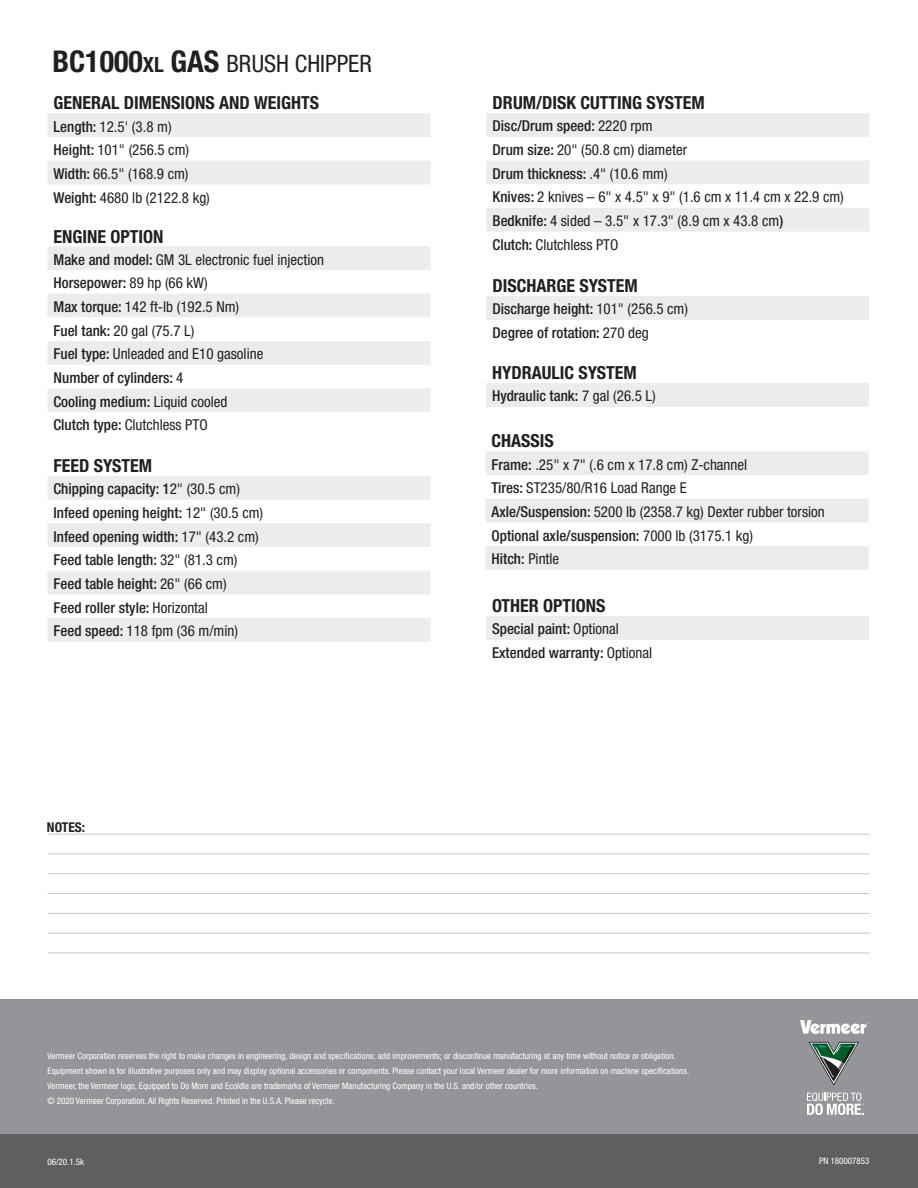
<style>
.page{position:relative;width:918px;height:1188px;background:#fff}
.page>*{position:absolute;margin:0;border:0;box-sizing:border-box;transform-origin:0 0}
.t1{font:condensed 24px "Helvetica Neue";color:#231f20}
.t2{font:700 condensed 18px "Helvetica Neue";color:#231f20}
.t3{font:condensed 15px/23.7px "Helvetica Neue";color:#231f20}
.t4{font:500 condensed 15px/23.7px "Helvetica Neue";color:#231f20}
.t5{font:700 condensed 13.5px "Helvetica Neue";color:#231f20}
.t6{font:condensed 9px/15px "Helvetica Neue";color:#fff}
.s1{font-weight:700;font-size:30px}
.s2{font-weight:700;font-size:21px}
.s3{font-weight:500}
.s4{font-weight:400}
</style>
<div class="page">
<div style="left:0;top:999px;width:918px;height:151px;background:#939598"></div>
<svg style="left:800px;top:1020px;width:68px;height:14px"></svg>
<svg style="left:807px;top:1092px;width:57px;height:23px"></svg>
<svg style="left:809px;top:1042px;width:50px;height:44px"></svg>
<div style="left:0;top:1134px;width:918px;height:54px;background:#5f5f62"></div>
<svg style="left:48px;top:246px;width:382px;height:166px;fill:#ececee"></svg>
<svg style="left:48px;top:476px;width:382px;height:166px;fill:#ececee"></svg>
<div style="left:486px;top:383px;width:383px;height:24px;background:#ececee"></div>
<div style="left:486px;top:296px;width:383px;height:23px;background:#ececee"></div>
<div style="left:486px;top:616px;width:383px;height:24px;background:#ececee"></div>
<svg style="left:486px;top:451px;width:383px;height:119px;fill:#ececee"></svg>
<svg style="left:48px;top:113px;width:382px;height:71px"></svg>
<svg style="left:487px;top:113px;width:383px;height:119px;fill:#ececee"></svg>
<hr style="left:48px;top:834px;width:821px;height:1px;background:#c5c6c8">
<hr style="left:48px;top:854px;width:821px;height:1px;background:#c5c6c8">
<hr style="left:48px;top:873px;width:821px;height:1px;background:#c5c6c8">
<hr style="left:48px;top:893px;width:821px;height:1px;background:#c5c6c8">
<hr style="left:48px;top:913px;width:821px;height:1px;background:#c5c6c8">
<hr style="left:48px;top:933px;width:821px;height:1px;background:#c5c6c8">
<hr style="left:48px;top:953px;width:821px;height:1px;background:#c5c6c8">
<h1 class="t1" style="left:52px;top:50px;width:321px"><span class="s1">BC1000</span><span class="s2">XL</span> <span class="s1">GAS</span> BRUSH CHIPPER</h1>
<p class="t2" style="left:54px;top:92px;width:267px">GENERAL DIMENSIONS AND WEIGHTS</p>
<p class="t3" style="left:54px;top:114px;width:158px"><span class="s3">Length:</span> 12.5' (3.8 m)<br><span class="s3">Height:</span> 101" (256.5 cm)<br><span class="s3">Width:</span> 66.5" (168.9 cm)<br><span class="s3">Weight:</span> 4680 lb (2122.8 kg)</p>
<p class="t2" style="left:54px;top:225px;width:111px">ENGINE OPTION</p>
<p class="t3" style="left:54px;top:247px;width:272px"><span class="s3">Make and model:</span> GM 3L electronic fuel injection<br><span class="s3">Horsepower:</span> 89 hp (66 kW)<br><span class="s3">Max torque:</span> 142 ft-lb (192.5 Nm)<br><span class="s3">Fuel tank:</span> 20 gal (75.7 L)<br><span class="s3">Fuel type:</span> Unleaded and E10 gasoline<br><span class="s3">Number of cylinders:</span> 4<br><span class="s3">Cooling medium:</span> Liquid cooled<br><span class="s3">Clutch type:</span> Clutchless PTO</p>
<p class="t2" style="left:54px;top:455px;width:100px">FEED SYSTEM</p>
<p class="t4" style="left:54px;top:477px;width:211px">Chipping capacity: 1<span class="s4">2" (30.5 cm)<br></span>Infeed opening height: <span class="s4">12" (30.5 cm)<br></span>Infeed opening width: <span class="s4">17" (43.2 cm)<br></span>Feed table length: <span class="s4">32" (81.3 cm)<br></span>Feed table height: <span class="s4">26" (66 cm)<br></span>Feed roller style: <span class="s4">Horizontal<br></span>Feed speed: <span class="s4">118 fpm (36 m/min)</span></p>
<p class="t5" style="left:47px;top:819px;width:40px">NOTES:</p>
<p class="t2" style="left:493px;top:92px;width:214px">DRUM/DISK CUTTING SYSTEM</p>
<p class="t3" style="left:493px;top:114px;width:353px"><span class="s3">Disc/Drum speed:</span> 2220 rpm<br><span class="s3">Drum size:</span> 20" (50.8 cm) diameter<br><span class="s3">Drum thickness:</span> .4" (10.6 mm)<br><span class="s3">Knives:</span> 2 knives – 6" x 4.5" x 9" (1.6 cm x 11.4 cm x 22.9 cm)<br><span class="s3">Bedknife:</span> 4 sided – 3.5" x 17.3" (8.9 cm x 43.8 cm<span class="s3">)<br>Clutch:</span> Clutchless PTO</p>
<p class="t2" style="left:492px;top:274px;width:147px">DISCHARGE SYSTEM</p>
<p class="t4" style="left:492px;top:297px;width:197px">Discharge height: <span class="s4">101" (256.5 cm)<br></span>Degree of rotation: <span class="s4">270 deg</span></p>
<p class="t2" style="left:492px;top:362px;width:146px">HYDRAULIC SYSTEM</p>
<p class="t4" style="left:492px;top:384px;width:165px">Hydraulic tank: <span class="s4">7 gal (26.5 L)</span></p>
<p class="t2" style="left:492px;top:430px;width:64px">CHASSIS</p>
<p class="t3" style="left:492px;top:452px;width:335px"><span class="s3">Frame:</span> .25" x 7" (.6 cm x 17.8 cm) Z-channel<br><span class="s3">Tires:</span> ST235/80/R16 Load Range E<br><span class="s3">Axle/Suspension:</span> 5200 lb (2358.7 kg) Dexter rubber torsion <span class="s3">Optional axle/suspension:</span> 7000 lb (3175.1 kg)<br><span class="s3">Hitch:</span> Pintle</p>
<p class="t2" style="left:492px;top:595px;width:115px">OTHER OPTIONS</p>
<p class="t4" style="left:492px;top:617px;width:162px">Special paint: <span class="s4">Optional<br></span>Extended warranty: <span class="s4">Optional</span></p>
<p class="t6" style="left:48px;top:1049px;width:643px">Vermeer Corporation reserves the right to make changes in engineering, design and specifications; add improvements; or discontinue manufacturing at any time without notice or obligation.<br>Equipment shown is for illustrative purposes only and may display optional accessories or components. Please contact your local Vermeer dealer for more information on machine specifications.<br>Vermeer, the Vermeer logo, Equipped to Do More and Ecoldle are trademarks of Vermeer Manufacturing Company in the U.S. and/or other countries.<br>© 2020 Vermeer Corporation. All Rights Reserved. Printed in the U.S.A. Please recycle.</p>
<p class="t6" style="left:48px;top:1155px;width:38px">06/20.1.5k</p>
<p class="t6" style="left:819px;top:1154px;width:52px">PN 180007853</p>
</div>
